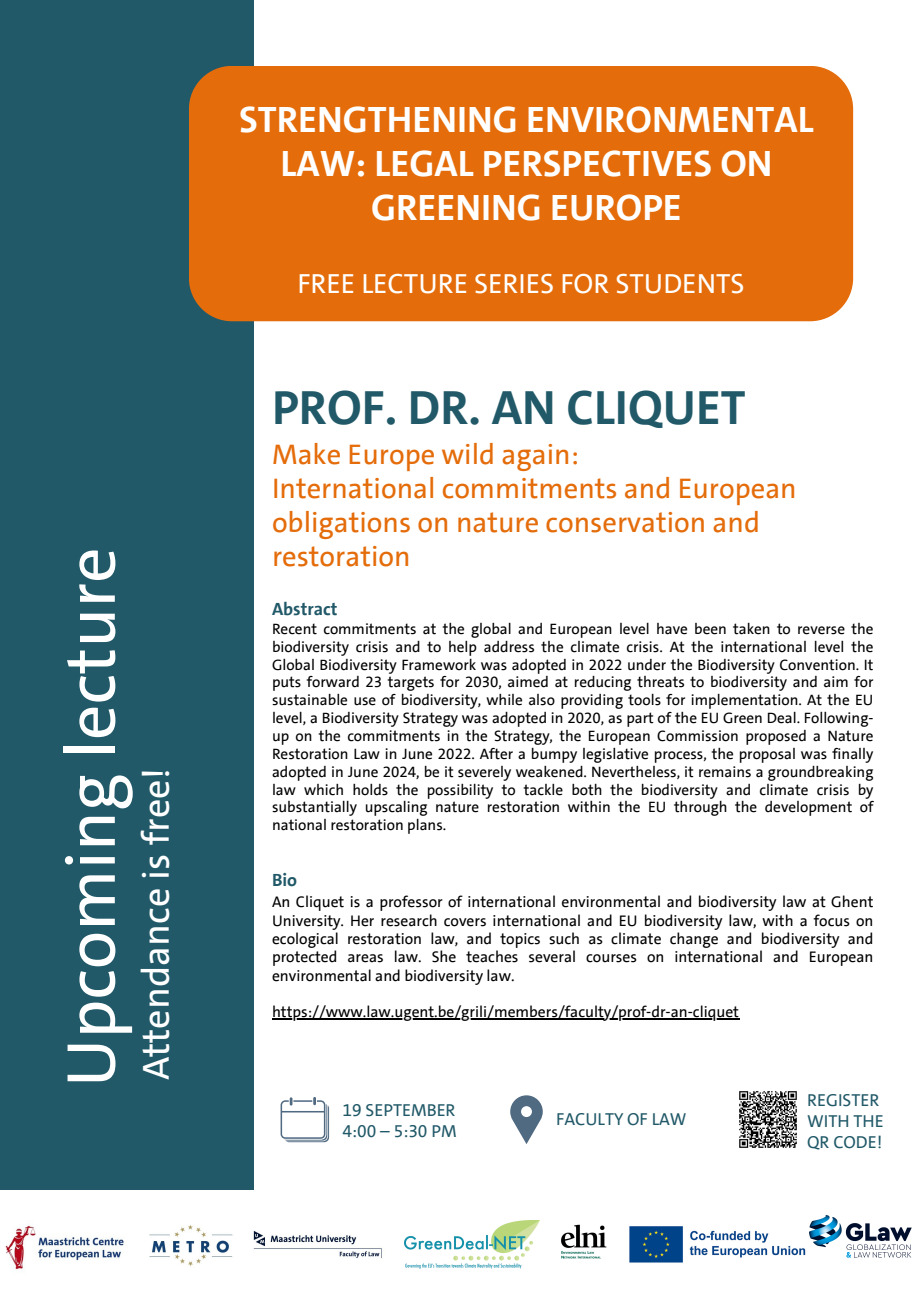
<style>
.page{position:relative;width:921px;height:1303px;background:#fff}
.page>*{position:absolute;margin:0;border:0;box-sizing:border-box;transform-origin:0 0}
.t1{font:70px "The Sans LT";color:#fff}
.t2{font:700 48.76px "The Sans LT";color:#215968}
.t3{font:38.15px "The Sans LT";color:#fff}
.t4{font:700 37.2px/44.1px "The Sans LT";color:#fff;text-align:center}
.t5{font:28.7px/34.1px "The Sans LT";color:#e46c0a}
.t6{font:28px "The Sans LT";color:#fff}
.t7{font:700 17.95px "The Sans LT";color:#215968}
.t8{font:17.5px/20.7px "The Sans LT";color:#215968}
.t9{font:15.54px/18.4px "The Sans LT";color:#000;text-align:justify}
.t10{font:15.19px/17.8px "The Sans LT";color:#000;text-align:justify}
</style>
<div class="page">
<div style="left:0;top:0;width:254px;height:1189px;background:#215968"></div>
<img style="left:5px;top:1225px;width:119px;height:45px">
<img style="left:149px;top:1225px;width:84px;height:41px">
<img style="left:253px;top:1230px;width:152px;height:28px">
<img style="left:405px;top:1220px;width:135px;height:48px">
<img style="left:561px;top:1224px;width:46px;height:35px">
<img style="left:629px;top:1225px;width:181px;height:38px">
<img style="left:810px;top:1215px;width:102px;height:43px">
<div style="left:189px;top:66px;width:664px;height:255px;background:#e46c0a;border-radius:43px"></div>
<svg style="left:281px;top:1097px;width:48px;height:44px"></svg>
<svg style="left:510px;top:1095px;width:33px;height:49px"></svg>
<img style="left:739px;top:1091px;width:58px;height:57px">
<hr style="left:272px;top:1018px;width:467px;height:1px;background:#000">
<p class="t1" style="left:46px;top:1087px;width:541px;rotate:-90deg">Upcoming lecture</p>
<p class="t3" style="left:132px;top:1080px;width:314px;rotate:-90deg">Attendance is free!</p>
<p class="t4" style="left:239px;top:97px;width:576px">STRENGTHENING ENVIRONMENTAL<br>LAW: LEGAL PERSPECTIVES ON<br>GREENING EUROPE</p>
<p class="t6" style="left:297px;top:265px;width:449px">FREE LECTURE SERIES FOR STUDENTS</p>
<p class="t2" style="left:272px;top:376px;width:475px">PROF. DR. AN CLIQUET</p>
<p class="t5" style="left:272px;top:437px;width:526px">Make Europe wild again:<br>International commitments and European obligations on nature conservation and restoration</p>
<p class="t7" style="left:272px;top:597px;width:67px">Abstract</p>
<p class="t10" style="left:272px;top:620px;width:603px">Recent commitments at the global and European level have been taken to reverse the biodiversity crisis and to help address the climate crisis. At the international level the Global Biodiversity Framework was adopted in 2022 under the Biodiversity Convention. It puts forward 23 targets for 2030, aimed at reducing threats to biodiversity and aim for sustainable use of biodiversity, while also providing tools for implementation. At the EU level, a Biodiversity Strategy was adopted in 2020, as part of the EU Green Deal. Following&shy;up on the commitments in the Strategy, the European Commission proposed a Nature Restoration Law in June 2022. After a bumpy legislative process, the proposal was finally adopted in June 2024, be it severely weakened. Nevertheless, it remains a groundbreaking law which holds the possibility to tackle both the biodiversity and climate crisis by substantially upscaling nature restoration within the EU through the development of national restoration plans.</p>
<p class="t7" style="left:272px;top:868px;width:27px">Bio</p>
<p class="t9" style="left:272px;top:892px;width:603px">An Cliquet is a professor of international environmental and biodiversity law at Ghent University. Her research covers international and EU biodiversity law, with a focus on ecological restoration law, and topics such as climate change and biodiversity and protected areas law. She teaches several courses on international and European environmental and biodiversity law.</p>
<p class="t9" style="left:272px;top:1003px;width:469px">https://www.law.ugent.be/grili/members/faculty/prof-dr-an-cliquet</p>
<p class="t8" style="left:343px;top:1100px;width:114px">19 SEPTEMBER</p>
<p class="t8" style="left:343px;top:1120px;width:116px">4:00 – 5:30 PM</p>
<p class="t8" style="left:556px;top:1108px;width:132px">FACULTY OF LAW</p>
<p class="t8" style="left:807px;top:1089px;width:78px">REGISTER<br>WITH THE</p>
<p class="t8" style="left:807px;top:1131px;width:77px">QR CODE!</p>
</div>
